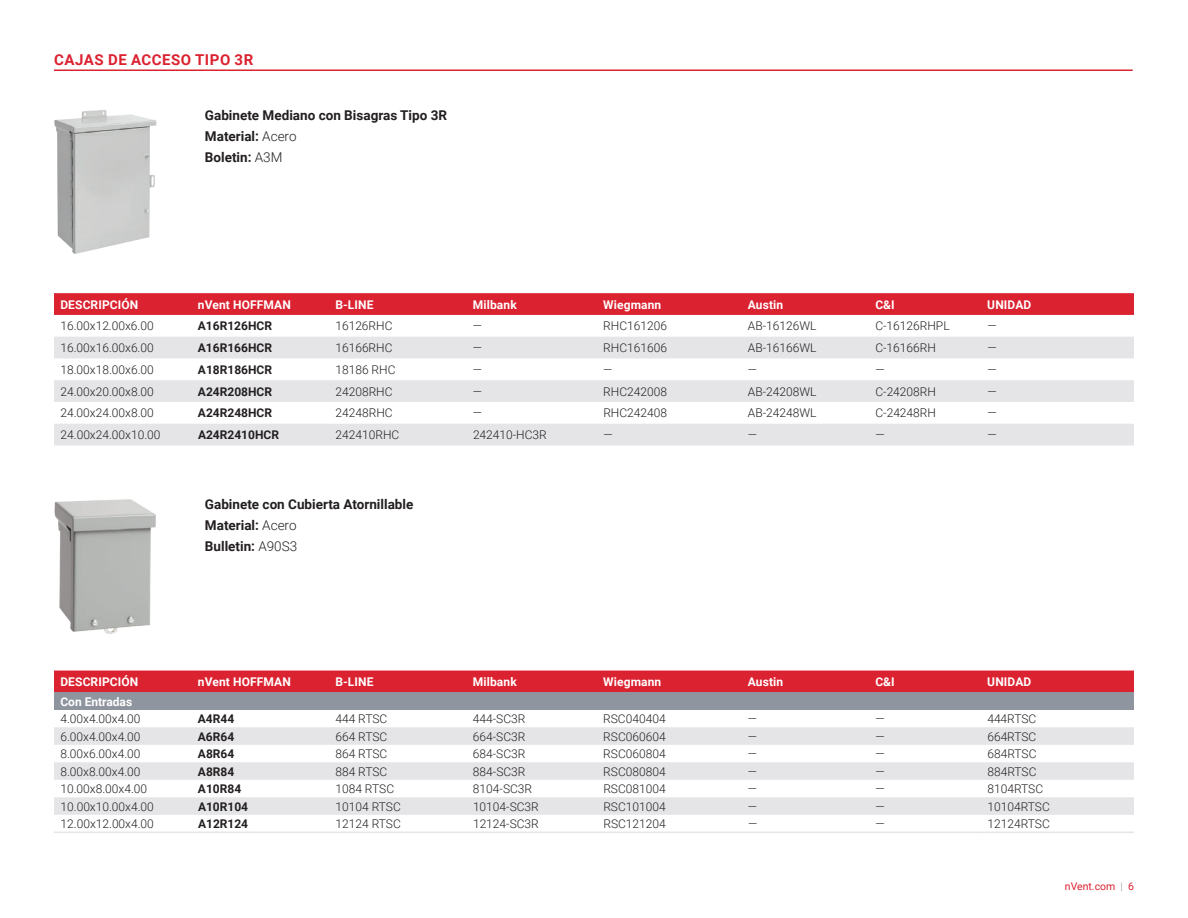
<style>
.page{position:relative;width:1188px;height:918px;background:#fff}
.page>*{position:absolute;margin:0;border:0;box-sizing:border-box;transform-origin:0 0}
.t1{font:700 15px "Roboto";letter-spacing:.035em;color:#db2230}
.t2{font:700 13.5px/21px "Roboto";color:#231f20}
.t3{font:300 12px "Roboto";color:#231f20}
.t4{font:700 12px "Roboto";letter-spacing:.01em;color:#fff}
.t5{font:700 12px "Roboto";color:#231f20}
.t6{font:10.5px "Roboto";color:#db2230}
.s1{font-weight:300}
.s2{font-weight:300;color:#8f959e}
</style>
<div class="page">
<hr style="left:54px;top:70px;width:1079px;height:1px;background:#db2230">
<svg style="left:54px;top:293px;width:1080px;height:22px;background:#db2432"></svg>
<svg style="left:54px;top:337px;width:1080px;height:108px;fill:#e5e5e8"></svg>
<img style="left:54px;top:110px;width:103px;height:144px">
<img style="left:54px;top:499px;width:102px;height:135px">
<div style="left:54px;top:671px;width:1080px;height:21px;background:#db2230"></div>
<div style="left:54px;top:692px;width:1080px;height:18px;background:#8f959e"></div>
<svg style="left:54px;top:727px;width:1080px;height:88px;fill:#e5e5e8"></svg>
<hr style="left:54px;top:832px;width:137px;height:1px;background:#e5e5e8">
<hr style="left:191px;top:832px;width:138px;height:1px;background:#e5e5e8">
<hr style="left:329px;top:832px;width:137px;height:1px;background:#e5e5e8">
<hr style="left:466px;top:832px;width:131px;height:1px;background:#e5e5e8">
<hr style="left:597px;top:832px;width:144px;height:1px;background:#e5e5e8">
<hr style="left:741px;top:832px;width:128px;height:1px;background:#e5e5e8">
<hr style="left:869px;top:832px;width:112px;height:1px;background:#e5e5e8">
<hr style="left:981px;top:832px;width:153px;height:1px;background:#e5e5e8">
<p class="t1" style="left:54px;top:49px;width:201px">CAJAS DE ACCESO TIPO 3R</p>
<p class="t2" style="left:205px;top:104px;width:244px">Gabinete Mediano con Bisagras Tipo 3R<br>Material: <span class="s1">Acero<br></span>Boletin: <span class="s1">A3M</span></p>
<p class="t4" style="left:60px;top:296px;width:79px">DESCRIPCIÓN</p>
<p class="t4" style="left:198px;top:296px;width:95px">nVent HOFFMAN</p>
<p class="t4" style="left:335px;top:296px;width:40px">B-LINE</p>
<p class="t4" style="left:473px;top:296px;width:45px">Milbank</p>
<p class="t4" style="left:603px;top:296px;width:60px">Wiegmann</p>
<p class="t4" style="left:748px;top:296px;width:37px">Austin</p>
<p class="t4" style="left:875px;top:296px;width:21px">C&amp;I</p>
<p class="t4" style="left:987px;top:296px;width:46px">UNIDAD</p>
<p class="t3" style="left:60px;top:318px;width:95px">16.00x12.00x6.00</p>
<p class="t5" style="left:198px;top:318px;width:76px">A16R126HCR</p>
<p class="t3" style="left:335px;top:318px;width:59px">16126RHC</p>
<p class="t3" style="left:473px;top:318px;width:11px">—</p>
<p class="t3" style="left:603px;top:318px;width:65px">RHC161206</p>
<p class="t3" style="left:748px;top:318px;width:70px">AB-16126WL</p>
<p class="t3" style="left:875px;top:318px;width:76px">C-16126RHPL</p>
<p class="t3" style="left:987px;top:318px;width:11px">—</p>
<p class="t3" style="left:60px;top:339px;width:95px">16.00x16.00x6.00</p>
<p class="t5" style="left:198px;top:339px;width:76px">A16R166HCR</p>
<p class="t3" style="left:335px;top:339px;width:59px">16166RHC</p>
<p class="t3" style="left:473px;top:339px;width:11px">—</p>
<p class="t3" style="left:603px;top:339px;width:65px">RHC161606</p>
<p class="t3" style="left:748px;top:339px;width:70px">AB-16166WL</p>
<p class="t3" style="left:875px;top:339px;width:62px">C-16166RH</p>
<p class="t3" style="left:987px;top:339px;width:11px">—</p>
<p class="t3" style="left:60px;top:361px;width:95px">18.00x18.00x6.00</p>
<p class="t5" style="left:198px;top:361px;width:76px">A18R186HCR</p>
<p class="t3" style="left:335px;top:361px;width:62px">18186 RHC</p>
<p class="t3" style="left:473px;top:361px;width:11px">—</p>
<p class="t3" style="left:603px;top:361px;width:11px">—</p>
<p class="t3" style="left:748px;top:361px;width:11px">—</p>
<p class="t3" style="left:875px;top:361px;width:11px">—</p>
<p class="t3" style="left:987px;top:361px;width:11px">—</p>
<p class="t3" style="left:60px;top:383px;width:95px">24.00x20.00x8.00</p>
<p class="t5" style="left:198px;top:383px;width:76px">A24R208HCR</p>
<p class="t3" style="left:335px;top:383px;width:59px">24208RHC</p>
<p class="t3" style="left:473px;top:383px;width:11px">—</p>
<p class="t3" style="left:603px;top:383px;width:65px">RHC242008</p>
<p class="t3" style="left:748px;top:383px;width:70px">AB-24208WL</p>
<p class="t3" style="left:875px;top:383px;width:62px">C-24208RH</p>
<p class="t3" style="left:987px;top:383px;width:11px">—</p>
<p class="t3" style="left:60px;top:405px;width:95px">24.00x24.00x8.00</p>
<p class="t5" style="left:198px;top:405px;width:76px">A24R248HCR</p>
<p class="t3" style="left:335px;top:405px;width:59px">24248RHC</p>
<p class="t3" style="left:473px;top:405px;width:11px">—</p>
<p class="t3" style="left:603px;top:405px;width:65px">RHC242408</p>
<p class="t3" style="left:748px;top:405px;width:70px">AB-24248WL</p>
<p class="t3" style="left:875px;top:405px;width:62px">C-24248RH</p>
<p class="t3" style="left:987px;top:405px;width:11px">—</p>
<p class="t3" style="left:61px;top:426px;width:102px">24.00x24.00x10.00</p>
<p class="t5" style="left:198px;top:426px;width:83px">A24R2410HCR</p>
<p class="t3" style="left:336px;top:426px;width:65px">242410RHC</p>
<p class="t3" style="left:473px;top:426px;width:75px">242410-HC3R</p>
<p class="t3" style="left:603px;top:426px;width:11px">—</p>
<p class="t3" style="left:748px;top:426px;width:11px">—</p>
<p class="t3" style="left:876px;top:426px;width:11px">—</p>
<p class="t3" style="left:987px;top:426px;width:11px">—</p>
<p class="t2" style="left:205px;top:493px;width:210px">Gabinete con Cubierta Atornillable<br>Material: <span class="s1">Acero<br></span>Bulletin: <span class="s1">A90S3</span></p>
<p class="t4" style="left:60px;top:673px;width:79px">DESCRIPCIÓN</p>
<p class="t4" style="left:198px;top:673px;width:95px">nVent HOFFMAN</p>
<p class="t4" style="left:335px;top:673px;width:40px">B-LINE</p>
<p class="t4" style="left:473px;top:673px;width:45px">Milbank</p>
<p class="t4" style="left:603px;top:673px;width:60px">Wiegmann</p>
<p class="t4" style="left:748px;top:673px;width:37px">Austin</p>
<p class="t4" style="left:875px;top:673px;width:21px">C&amp;I</p>
<p class="t4" style="left:987px;top:673px;width:46px">UNIDAD</p>
<p class="t4" style="left:60px;top:693px;width:73px">Con Entradas</p>
<p class="t3" style="left:60px;top:710px;width:82px">4.00x4.00x4.00</p>
<p class="t5" style="left:198px;top:710px;width:38px">A4R44</p>
<p class="t3" style="left:335px;top:710px;width:53px">444 RTSC</p>
<p class="t3" style="left:473px;top:710px;width:54px">444-SC3R</p>
<p class="t3" style="left:603px;top:710px;width:64px">RSC040404</p>
<p class="t3" style="left:748px;top:710px;width:11px">—</p>
<p class="t3" style="left:875px;top:710px;width:11px">—</p>
<p class="t3" style="left:987px;top:710px;width:51px">444RTSC</p>
<p class="t3" style="left:60px;top:728px;width:82px">6.00x4.00x4.00</p>
<p class="t5" style="left:198px;top:728px;width:38px">A6R64</p>
<p class="t3" style="left:335px;top:728px;width:53px">664 RTSC</p>
<p class="t3" style="left:473px;top:728px;width:54px">664-SC3R</p>
<p class="t3" style="left:603px;top:728px;width:64px">RSC060604</p>
<p class="t3" style="left:748px;top:728px;width:11px">—</p>
<p class="t3" style="left:875px;top:728px;width:11px">—</p>
<p class="t3" style="left:987px;top:728px;width:51px">664RTSC</p>
<p class="t3" style="left:60px;top:745px;width:82px">8.00x6.00x4.00</p>
<p class="t5" style="left:198px;top:745px;width:38px">A8R64</p>
<p class="t3" style="left:335px;top:745px;width:53px">864 RTSC</p>
<p class="t3" style="left:473px;top:745px;width:54px">684-SC3R</p>
<p class="t3" style="left:603px;top:745px;width:64px">RSC060804</p>
<p class="t3" style="left:748px;top:745px;width:11px">—</p>
<p class="t3" style="left:875px;top:745px;width:11px">—</p>
<p class="t3" style="left:987px;top:745px;width:51px">684RTSC</p>
<p class="t3" style="left:60px;top:763px;width:82px">8.00x8.00x4.00</p>
<p class="t5" style="left:198px;top:763px;width:38px">A8R84</p>
<p class="t3" style="left:335px;top:763px;width:53px">884 RTSC</p>
<p class="t3" style="left:473px;top:763px;width:54px">884-SC3R</p>
<p class="t3" style="left:603px;top:763px;width:64px">RSC080804</p>
<p class="t3" style="left:748px;top:763px;width:11px">—</p>
<p class="t3" style="left:875px;top:763px;width:11px">—</p>
<p class="t3" style="left:987px;top:763px;width:51px">884RTSC</p>
<p class="t3" style="left:60px;top:780px;width:88px">10.00x8.00x4.00</p>
<p class="t5" style="left:198px;top:780px;width:45px">A10R84</p>
<p class="t3" style="left:335px;top:780px;width:60px">1084 RTSC</p>
<p class="t3" style="left:473px;top:780px;width:61px">8104-SC3R</p>
<p class="t3" style="left:603px;top:780px;width:64px">RSC081004</p>
<p class="t3" style="left:748px;top:780px;width:11px">—</p>
<p class="t3" style="left:875px;top:780px;width:11px">—</p>
<p class="t3" style="left:987px;top:780px;width:57px">8104RTSC</p>
<p class="t3" style="left:61px;top:798px;width:95px">10.00x10.00x4.00</p>
<p class="t5" style="left:198px;top:798px;width:52px">A10R104</p>
<p class="t3" style="left:336px;top:798px;width:67px">10104 RTSC</p>
<p class="t3" style="left:473px;top:798px;width:67px">10104-SC3R</p>
<p class="t3" style="left:603px;top:798px;width:64px">RSC101004</p>
<p class="t3" style="left:748px;top:798px;width:11px">—</p>
<p class="t3" style="left:876px;top:798px;width:11px">—</p>
<p class="t3" style="left:987px;top:798px;width:64px">10104RTSC</p>
<p class="t3" style="left:61px;top:815px;width:95px">12.00x12.00x4.00</p>
<p class="t5" style="left:198px;top:815px;width:52px">A12R124</p>
<p class="t3" style="left:336px;top:815px;width:67px">12124 RTSC</p>
<p class="t3" style="left:473px;top:815px;width:67px">12124-SC3R</p>
<p class="t3" style="left:603px;top:815px;width:64px">RSC121204</p>
<p class="t3" style="left:748px;top:815px;width:11px">—</p>
<p class="t3" style="left:876px;top:815px;width:11px">—</p>
<p class="t3" style="left:987px;top:815px;width:64px">12124RTSC</p>
<p class="t6" style="left:1065px;top:879px;width:71px">nVent.com <span class="s2">|</span> 6</p>
</div>
